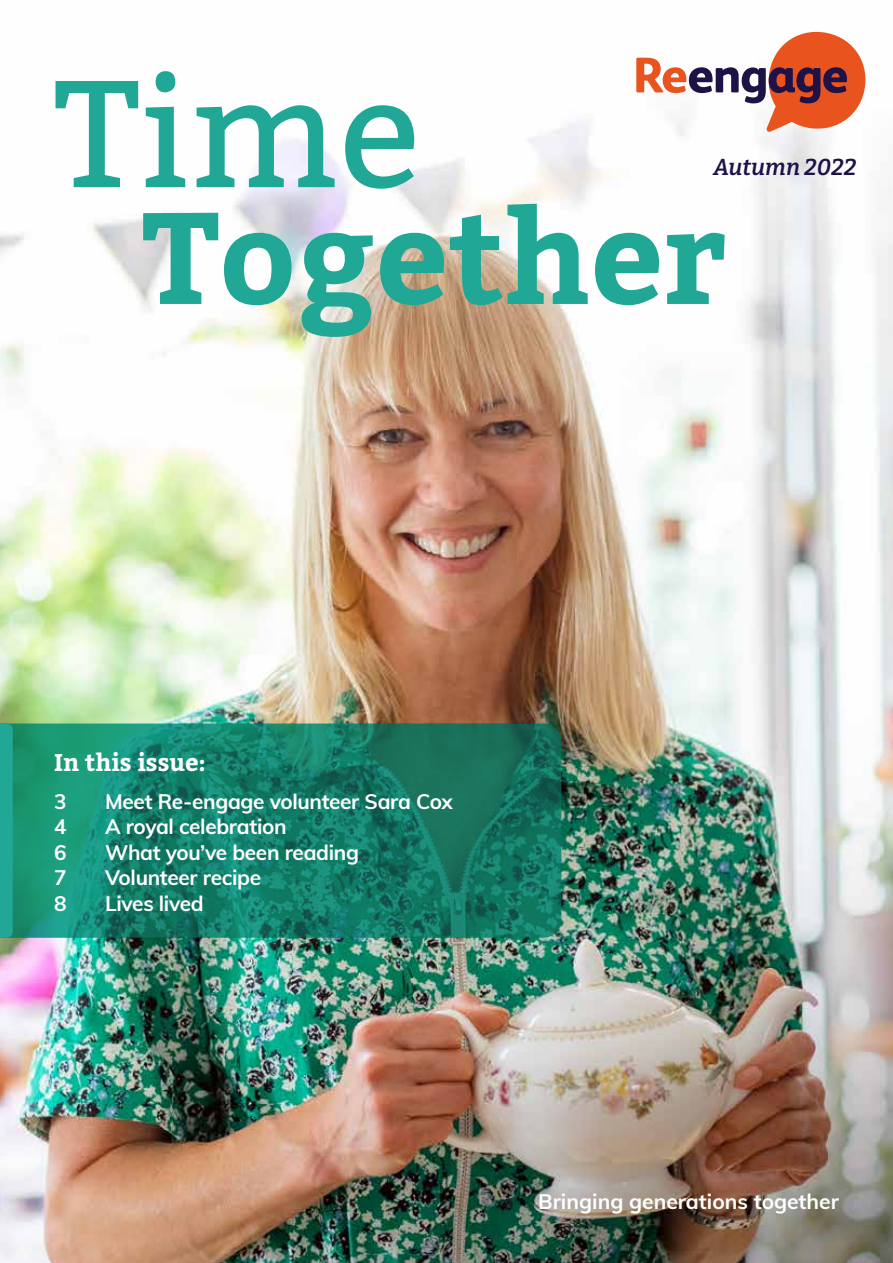
<style>
.page{position:relative;width:893px;height:1263px;background:#fff}
.page>*{position:absolute;margin:0;border:0;box-sizing:border-box;transform-origin:0 0}
.t1{font:151.65px "Bitter";color:#21a795}
.t2{font:700 129.3px "Bitter";color:#21a795}
.t3{font:700 24px "Bitter";color:#fff}
.t4{font:italic 600 22.95px "Bitter";color:#1e1246}
.t5{font:700 21px "Muli";letter-spacing:-.015em;color:#fff}
</style>
<div class="page">
<img style="left:0;top:122px;width:893px;height:1141px">
<svg style="left:13px;top:724px;width:548px;height:214px"></svg>
<svg style="left:636px;top:31px;width:232px;height:102px"></svg>
<svg style="left:0;top:724px;width:13px;height:214px"></svg>
<h1 class="t1" style="left:54px;top:45px;width:367px">Time</h1>
<h2 class="t2" style="left:142px;top:180px;width:586px">Together</h2>
<p class="t4" style="left:713px;top:152px;width:144px">Autumn 2022</p>
<p class="t3" style="left:54px;top:748px;width:153px">In this issue:</p>
<p class="t5" style="left:54px;top:786px;width:14px">3</p>
<p class="t5" style="left:105px;top:786px;width:349px">Meet Re-engage volunteer Sara Cox</p>
<p class="t5" style="left:54px;top:811px;width:14px">4</p>
<p class="t5" style="left:105px;top:811px;width:183px">A royal celebration</p>
<p class="t5" style="left:54px;top:837px;width:14px">6</p>
<p class="t5" style="left:105px;top:837px;width:255px">What you’ve been reading</p>
<p class="t5" style="left:54px;top:862px;width:14px">7</p>
<p class="t5" style="left:105px;top:862px;width:158px">Volunteer recipe</p>
<p class="t5" style="left:54px;top:888px;width:14px">8</p>
<p class="t5" style="left:105px;top:888px;width:100px">Lives lived</p>
<p class="t5" style="left:538px;top:1186px;width:302px">Bringing generations together</p>
</div>
